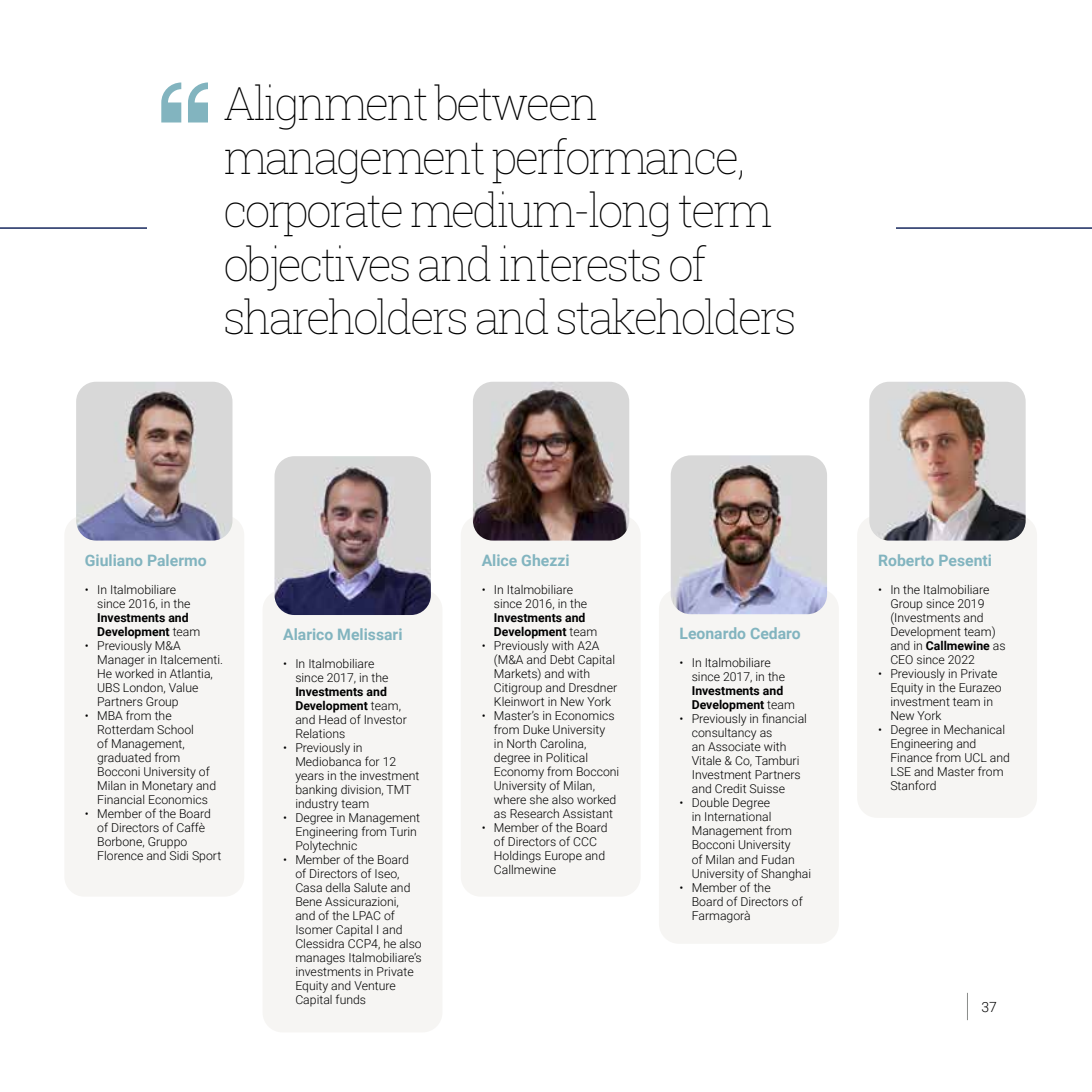
<style>
.page{position:relative;width:1092px;height:1092px;background:#fff}
.page>*{position:absolute;margin:0;border:0;box-sizing:border-box;transform-origin:0 0}
.t1{font:100 45.5px/53.4px "Roboto Slab";letter-spacing:-.06em;color:#000}
.t2{font:700 15.75px "Roboto";color:#82b4bf}
.t3{font:300 14px "Roboto";color:#000}
.t4{font:300 12.25px/14px "Roboto";color:#000}
.t5{font:700 12.25px/14px "Roboto";color:#000}
.s1{font-weight:300}
.s2{font-weight:700}
</style>
<div class="page">
<svg style="left:967px;top:992px;width:1px;height:28px"></svg>
<div style="left:64px;top:515px;width:180px;height:381px;background:#f6f5f3;border-radius:20px"></div>
<img style="left:76px;top:382px;width:156px;height:158px">
<div style="left:262px;top:589px;width:180px;height:443px;background:#f6f5f3;border-radius:20px"></div>
<img style="left:274px;top:456px;width:157px;height:159px">
<div style="left:460px;top:515px;width:180px;height:381px;background:#f6f5f3;border-radius:20px"></div>
<div style="left:857px;top:515px;width:179px;height:302px;background:#f6f5f3;border-radius:20px"></div>
<img style="left:473px;top:382px;width:156px;height:158px">
<img style="left:869px;top:382px;width:156px;height:158px">
<div style="left:659px;top:589px;width:179px;height:354px;background:#f6f5f3;border-radius:20px"></div>
<img style="left:670px;top:455px;width:157px;height:159px">
<svg style="left:161px;top:82px;width:20px;height:40px"></svg>
<svg style="left:188px;top:82px;width:20px;height:40px"></svg>
<h1 class="t1" style="left:223px;top:76px;width:575px">Alignment between management performance, corporate medium-long term objectives and interests of shareholders and stakeholders</h1>
<p class="t2" style="left:85px;top:549px;width:123px">Giuliano Palermo</p>
<p class="t4" style="left:97px;top:582px;width:95px;text-indent:-12px">• In Italmobiliare since 2016, in the</p>
<p class="t5" style="left:97px;top:610px;width:105px">Investments and<br>Development <span class="s1">team</span></p>
<p class="t4" style="left:97px;top:638px;width:127px;text-indent:-12px">• Previously M&amp;A<br>Manager in Italcementi.<br>He worked in Atlantia,<br>UBS London, Value<br>Partners Group</p>
<p class="t4" style="left:97px;top:708px;width:120px;text-indent:-12px">• MBA from the<br>Rotterdam School<br>of Management, graduated from<br>Bocconi University of<br>Milan in Monetary and<br>Financial Economics</p>
<p class="t4" style="left:97px;top:806px;width:126px;text-indent:-12px">• Member of the Board of Directors of Caffè<br>Borbone, Gruppo<br>Florence and Sidi Sport</p>
<p class="t2" style="left:283px;top:623px;width:121px">Alarico Melissari</p>
<p class="t4" style="left:295px;top:656px;width:95px;text-indent:-12px">• In Italmobiliare since 2017, in the</p>
<p class="t4" style="left:295px;top:684px;width:113px"><span class="s2">Investments and<br>Development</span> team, and Head of Investor<br>Relations</p>
<p class="t4" style="left:295px;top:740px;width:125px;text-indent:-12px">• Previously in<br>Mediobanca for 12 years in the investment banking division, TMT industry team</p>
<p class="t4" style="left:295px;top:810px;width:126px;text-indent:-12px">• Degree in Management<br>Engineering from Turin<br>Polytechnic</p>
<p class="t4" style="left:295px;top:852px;width:128px;text-indent:-12px">• Member of the Board of Directors of Iseo,<br>Casa della Salute and<br>Bene Assicurazioni, and of the LPAC of<br>Isomer Capital I and<br>Clessidra CCP4, he also manages Italmobiliare’s investments in Private<br>Equity and Venture<br>Capital funds</p>
<p class="t2" style="left:481px;top:549px;width:89px">Alice Ghezzi</p>
<p class="t4" style="left:494px;top:582px;width:95px;text-indent:-12px">• In Italmobiliare since 2016, in the</p>
<p class="t5" style="left:494px;top:610px;width:105px">Investments and<br>Development <span class="s1">team</span></p>
<p class="t4" style="left:494px;top:638px;width:125px;text-indent:-12px">• Previously with A2A (M&amp;A and Debt Capital<br>Markets) and with<br>Citigroup and Dresdner<br>Kleinwort in New York</p>
<p class="t4" style="left:494px;top:708px;width:127px;text-indent:-12px">• Master’s in Economics from Duke University<br>in North Carolina, degree in Political<br>Economy from Bocconi<br>University of Milan, where she also worked as Research Assistant</p>
<p class="t4" style="left:494px;top:820px;width:115px;text-indent:-12px">• Member of the Board of Directors of CCC<br>Holdings Europe and<br>Callmewine</p>
<p class="t2" style="left:679px;top:622px;width:123px">Leonardo Cedaro</p>
<p class="t4" style="left:691px;top:655px;width:95px;text-indent:-12px">• In Italmobiliare since 2017, in the</p>
<p class="t5" style="left:691px;top:683px;width:105px">Investments and<br>Development <span class="s1">team</span></p>
<p class="t4" style="left:691px;top:711px;width:117px;text-indent:-12px">• Previously in financial consultancy as<br>an Associate with<br>Vitale &amp; Co, Tamburi<br>Investment Partners and Credit Suisse</p>
<p class="t4" style="left:691px;top:795px;width:121px;text-indent:-12px">• Double Degree<br>in International<br>Management from<br>Bocconi University<br>of Milan and Fudan<br>University of Shanghai</p>
<p class="t4" style="left:691px;top:879px;width:112px;text-indent:-12px">• Member of the<br>Board of Directors of<br>Farmagorà</p>
<p class="t2" style="left:878px;top:549px;width:115px">Roberto Pesenti</p>
<p class="t4" style="left:890px;top:582px;width:117px;text-indent:-12px">• In the Italmobiliare<br>Group since 2019 (Investments and<br>Development team) and in <span class="s2">Callmewine</span> as<br>CEO since 2022</p>
<p class="t4" style="left:890px;top:666px;width:113px;text-indent:-12px">• Previously in Private<br>Equity in the Eurazeo investment team in<br>New York</p>
<p class="t4" style="left:890px;top:722px;width:121px;text-indent:-12px">• Degree in Mechanical<br>Engineering and<br>Finance from UCL and<br>LSE and Master from<br>Stanford</p>
<p class="t3" style="left:981px;top:996px;width:17px">37</p>
</div>
